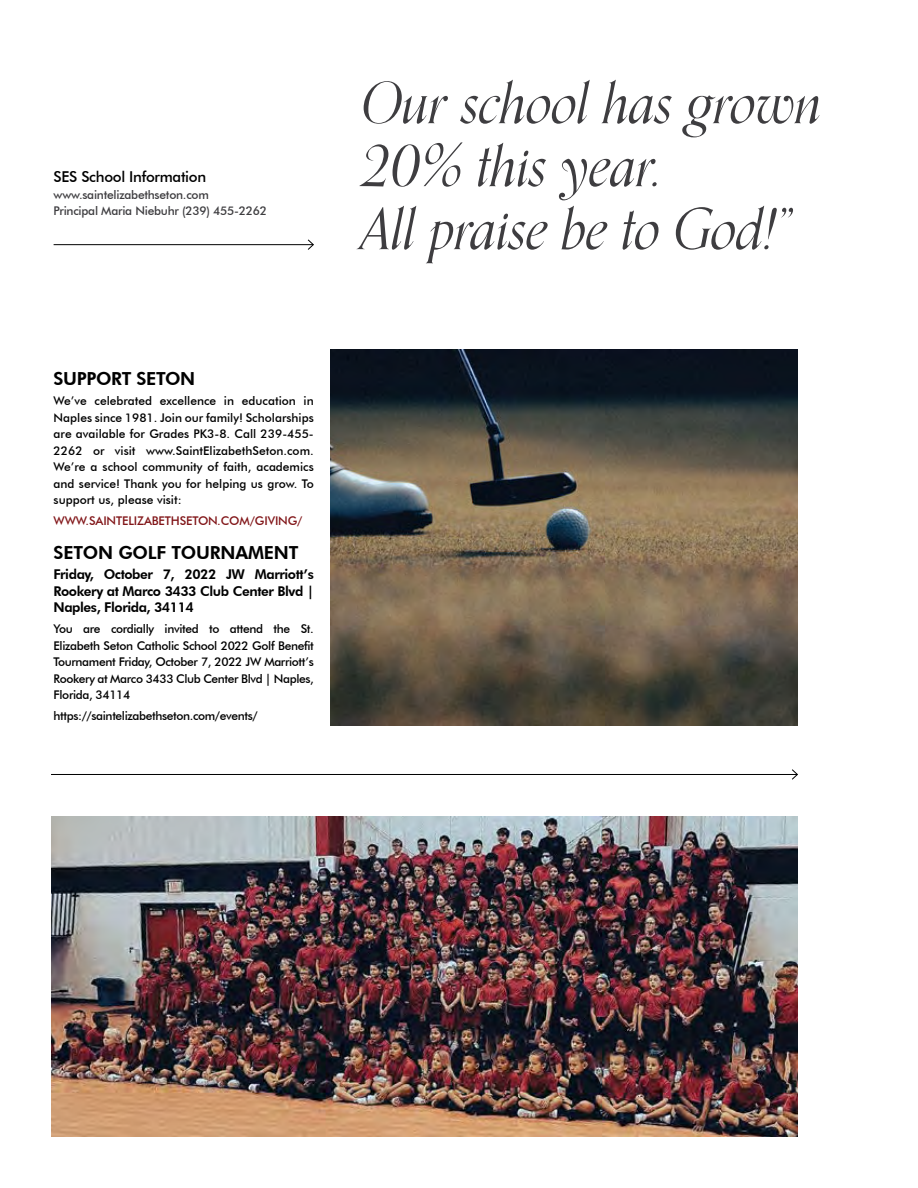
<style>
.page{position:relative;width:918px;height:1188px;background:#fff}
.page>*{position:absolute;margin:0;border:0;box-sizing:border-box;transform-origin:0 0}
.t1{font:italic 57px/63px "Orpheus Pro";letter-spacing:-.01em;color:#3e3d40}
.t2{font:800 18px "Futura BT";letter-spacing:-.01em;color:#000}
.t3{font:500 15px "Futura BT";letter-spacing:-.02em;color:#000}
.t4{font:800 13.5px/16.5px "Futura BT";letter-spacing:-.03em;color:#000;text-align:justify}
.t5{font:500 12px/16.5px "Futura BT";letter-spacing:-.03em;color:#000;text-align:justify}
.t6{font:500 12px/16.5px "Futura BT";letter-spacing:-.02em;color:#3e3d40}
.t7{font:500 12px "Futura BT";letter-spacing:-.01em;color:#811518}
</style>
<div class="page">
<hr style="left:54px;top:244px;width:259px;height:1px;background:#000">
<svg style="left:307px;top:239px;width:7px;height:11px"></svg>
<img style="left:51px;top:816px;width:747px;height:321px">
<img style="left:330px;top:349px;width:468px;height:376px">
<hr style="left:51px;top:774px;width:746px;height:1px;background:#000">
<svg style="left:792px;top:769px;width:6px;height:11px"></svg>
<p class="t3" style="left:54px;top:168px;width:154px">SES School Information</p>
<p class="t6" style="left:54px;top:186px;width:215px">www.saintelizabethseton.com<br>Principal Maria Niebuhr (239) 455-2262</p>
<h1 class="t1" style="left:361px;top:73px;width:462px">Our school has grown<br>20% this year.<br>All praise be to God!”</h1>
<h2 class="t2" style="left:54px;top:368px;width:143px">SUPPORT SETON</h2>
<p class="t5" style="left:54px;top:393px;width:262px">We’ve celebrated excellence in education in Naples since 1981. Join our family! Scholarships are available for Grades PK3-8. Call 239-455- 2262 or visit www.SaintElizabethSeton.com.<br>We’re a school community of faith, academics and service! Thank you for helping us grow. To support us, please visit:</p>
<p class="t7" style="left:54px;top:513px;width:250px">WWW.SAINTELIZABETHSETON.COM/GIVING/</p>
<h2 class="t2" style="left:54px;top:541px;width:246px">SETON GOLF TOURNAMENT</h2>
<p class="t4" style="left:54px;top:566px;width:262px">Friday, October 7, 2022 JW Marriott’s Rookery at Marco 3433 Club Center Blvd | Naples, Florida, 34114</p>
<p class="t5" style="left:54px;top:620px;width:262px">You are cordially invited to attend the St.<br>Elizabeth Seton Catholic School 2022 Golf Benefit Tournament Friday, October 7, 2022 JW Marriott’s Rookery at Marco 3433 Club Center Blvd | Naples, Florida, 34114</p>
<p class="t5" style="left:54px;top:707px;width:206px">https://saintelizabethseton.com/events/</p>
</div>
